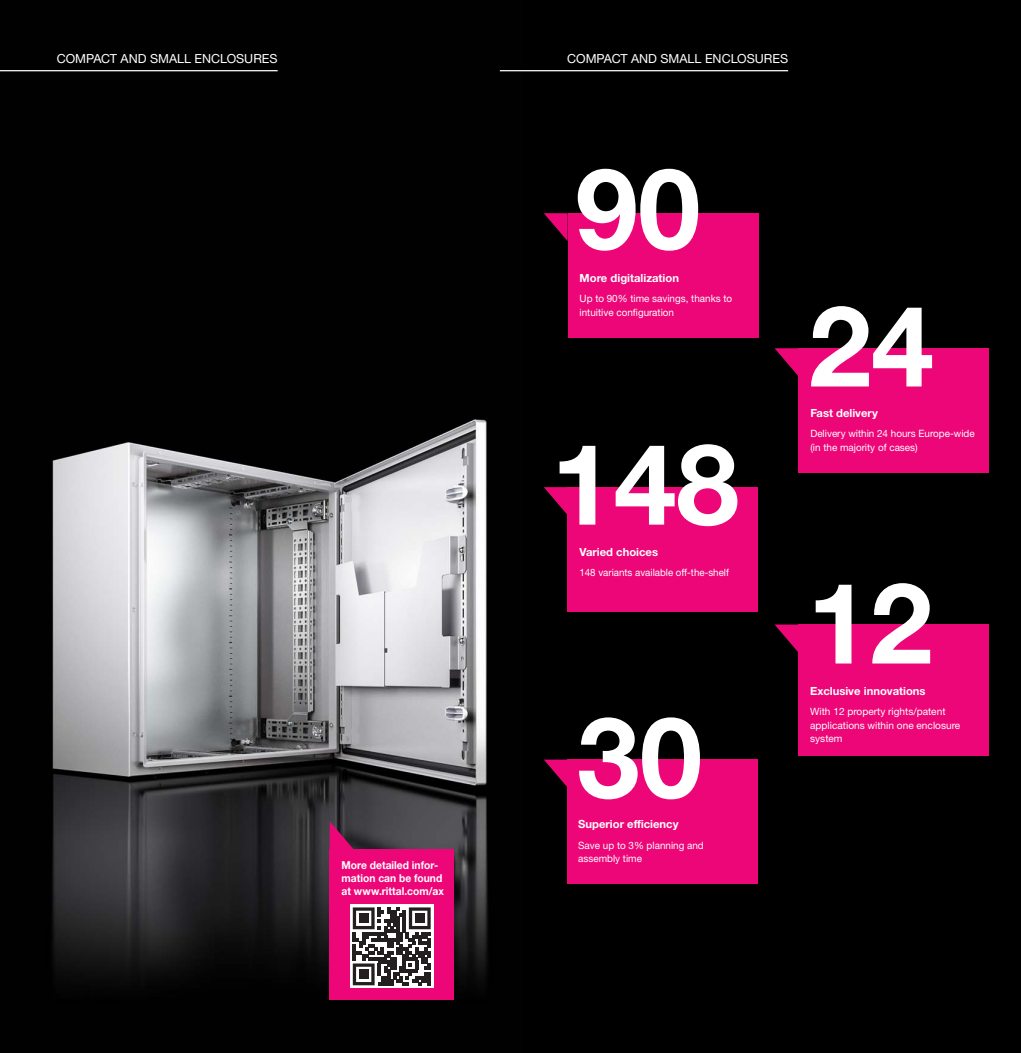
<style>
.page{position:relative;width:1021px;height:1053px;background:#fff}
.page>*{position:absolute;margin:0;border:0;box-sizing:border-box;transform-origin:0 0}
.t1{font:700 112.5px "Neue Helvetica For Rittal";color:#fff}
.t2{font:12.5px "Neue Helvetica For Rittal";color:#fff}
.t3{font:700 11.25px "Neue Helvetica For Rittal";color:#fff}
.t4{font:700 10.88px/12.6px "Neue Helvetica For Rittal";color:#fff;scale:.94 1}
.t5{font:10.12px/13.5px "Neue Helvetica For Rittal";color:#fff}
.t6{font:10.12px "Neue Helvetica For Rittal";color:#fff;scale:.96 1}
</style>
<div class="page">
<div style="left:521px;top:0;width:499px;height:1052px;background:#000"></div>
<img style="left:0;top:0;width:521px;height:1052px">
<div style="left:567px;top:213px;width:191px;height:124px;background:#ed0677"></div>
<svg style="left:544px;top:213px;width:23px;height:28px"></svg>
<div style="left:798px;top:348px;width:191px;height:124px;background:#ed0677"></div>
<svg style="left:774px;top:348px;width:24px;height:28px"></svg>
<div style="left:567px;top:487px;width:191px;height:124px;background:#ed0677"></div>
<svg style="left:544px;top:487px;width:23px;height:28px"></svg>
<div style="left:798px;top:624px;width:191px;height:131px;background:#ed0677"></div>
<svg style="left:774px;top:624px;width:24px;height:28px"></svg>
<div style="left:567px;top:759px;width:191px;height:124px;background:#ed0677"></div>
<svg style="left:544px;top:759px;width:23px;height:28px"></svg>
<hr style="left:500px;top:70px;width:288px;height:1px;background:#fff">
<hr style="left:0;top:70px;width:278px;height:1px;background:#fff">
<div style="left:330px;top:849px;width:124px;height:150px;background:#ed0677"></div>
<svg style="left:330px;top:821px;width:23px;height:28px"></svg>
<svg style="left:350px;top:904px;width:83px;height:83px"></svg>
<svg style="left:353px;top:907px;width:77px;height:78px;background:#787576"></svg>
<div style="left:359px;top:913px;width:9px;height:9px;background:#231f20"></div>
<div style="left:415px;top:913px;width:9px;height:9px;background:#231f20"></div>
<div style="left:359px;top:969px;width:9px;height:9px;background:#231f20"></div>
<p class="t2" style="left:57px;top:54px;width:222px">COMPACT AND SMALL ENCLOSURES</p>
<p class="t4" style="left:341px;top:860px;width:110px">More detailed infor&shy;mation can be found at www.rittal.com/ax</p>
<p class="t2" style="left:567px;top:54px;width:222px">COMPACT AND SMALL ENCLOSURES</p>
<h1 class="t1" style="left:575px;top:169px;width:127px">90</h1>
<p class="t3" style="left:579px;top:273px;width:101px">More digitalization</p>
<p class="t5" style="left:579px;top:293px;width:154px">Up to 90% time savings, thanks to intuitive configuration</p>
<h1 class="t1" style="left:551px;top:444px;width:189px">148</h1>
<p class="t3" style="left:579px;top:547px;width:80px">Varied choices</p>
<p class="t6" style="left:579px;top:569px;width:157px">148 variants available off-the-shelf</p>
<h1 class="t1" style="left:577px;top:717px;width:127px">30</h1>
<p class="t3" style="left:578px;top:820px;width:102px">Superior efficiency</p>
<p class="t5" style="left:578px;top:839px;width:127px">Save up to 3% planning and assembly time</p>
<h1 class="t1" style="left:808px;top:306px;width:127px">24</h1>
<p class="t3" style="left:810px;top:408px;width:69px">Fast delivery</p>
<p class="t5" style="left:810px;top:428px;width:166px">Delivery within 24 hours Europe-wide (in the majority of cases)</p>
<h1 class="t1" style="left:807px;top:583px;width:127px">12</h1>
<p class="t3" style="left:810px;top:686px;width:117px">Exclusive innovations</p>
<p class="t5" style="left:810px;top:706px;width:152px">With 12 property rights/patent applications within one enclosure system</p>
</div>
